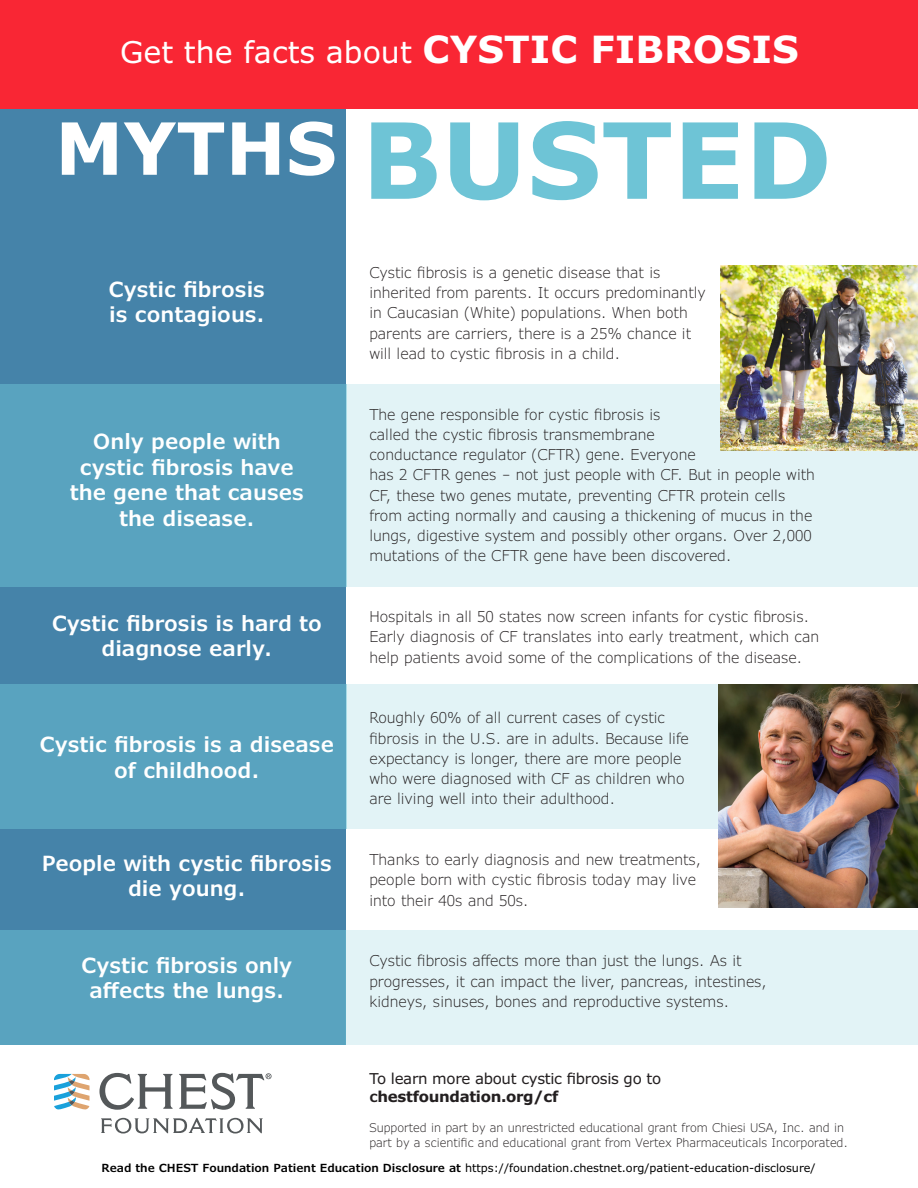
<style>
.page{position:relative;width:918px;height:1188px;background:#fff}
.page>*{position:absolute;margin:0;border:0;box-sizing:border-box;transform-origin:0 0}
.t1{font:700 105px "Verdana";color:#6ec4d6}
.t2{font:30.15px "Verdana Pro";color:#fff}
.Paragraph_Style_1{font:600 21px/25.5px "Verdana Pro";color:#fff;text-align:center}
.Paragraph_Style_1-2{font:300 15px/20.2px "Verdana Pro";color:#231f20}
.t3{font:15px "Verdana Pro";letter-spacing:-.02em;color:#231f20}
.t4{font:700 15px "Verdana Pro";letter-spacing:-.02em;color:#231f20}
.t5{font:300 12px/15px "Verdana Pro";color:#231f20}
.t6{font:11.25px "Verdana Pro";color:#000}
.s1{font-weight:700;font-size:37.65px}
.s2{font-weight:600}
</style>
<div class="page">
<div style="left:0;top:109px;width:346px;height:935px;background:#4583a9"></div>
<div style="left:346px;top:384px;width:572px;height:203px;background:#e2f3f6"></div>
<div style="left:0;top:384px;width:347px;height:203px;background:#59a3bf"></div>
<div style="left:346px;top:684px;width:572px;height:144px;background:#e2f3f6"></div>
<div style="left:0;top:684px;width:347px;height:144px;background:#59a3bf"></div>
<div style="left:346px;top:930px;width:572px;height:114px;background:#e2f3f6"></div>
<div style="left:0;top:930px;width:346px;height:114px;background:#59a3bf"></div>
<svg style="left:54px;top:1074px;width:36px;height:36px"></svg>
<svg style="left:99px;top:1073px;width:74px;height:37px"></svg>
<svg style="left:101px;top:1118px;width:162px;height:16px"></svg>
<svg style="left:179px;top:1073px;width:93px;height:37px"></svg>
<div style="left:0;top:0;width:918px;height:109px;background:#f92634"></div>
<img style="left:720px;top:266px;width:198px;height:184px">
<img style="left:718px;top:684px;width:200px;height:223px">
<p class="t2" style="left:120px;top:33px;width:680px">Get the facts about <span class="s1">CYSTIC FIBROSIS</span></p>
<p class="t1" style="left:55px;top:86px;width:778px"><sup>MYTHS</sup> BUSTED</p>
<p class="Paragraph_Style_1" style="left:109px;top:276px;width:158px">Cystic fibrosis</p>
<p class="Paragraph_Style_1" style="left:109px;top:302px;width:157px">is contagious.</p>
<p class="Paragraph_Style_1" style="left:93px;top:429px;width:189px">Only people with</p>
<p class="Paragraph_Style_1" style="left:80px;top:455px;width:215px">cystic fibrosis have</p>
<p class="Paragraph_Style_1" style="left:70px;top:480px;width:236px">the gene that causes</p>
<p class="Paragraph_Style_1" style="left:119px;top:506px;width:137px">the disease.</p>
<p class="Paragraph_Style_1" style="left:52px;top:611px;width:272px">Cystic fibrosis is hard to diagnose early.</p>
<p class="Paragraph_Style_1" style="left:40px;top:732px;width:296px">Cystic fibrosis is a disease of childhood.</p>
<p class="Paragraph_Style_1" style="left:42px;top:851px;width:292px">People with cystic fibrosis die young.</p>
<p class="Paragraph_Style_1" style="left:81px;top:953px;width:213px">Cystic fibrosis only</p>
<p class="Paragraph_Style_1" style="left:90px;top:978px;width:196px">affects the lungs.</p>
<p class="Paragraph_Style_1-2" style="left:369px;top:262px;width:338px">Cystic fibrosis is a genetic disease that is inherited from parents. It occurs predominantly in Caucasian (White) populations. When both parents are carriers, there is a 25% chance it will lead to cystic fibrosis in a child.</p>
<p class="Paragraph_Style_1-2" style="left:369px;top:404px;width:447px">The gene responsible for cystic fibrosis is<br>called the cystic fibrosis transmembrane<br>conductance regulator (CFTR) gene. Everyone<br>has 2 CFTR genes – not just people with CF. But in people with CF, these two genes mutate, preventing CFTR protein cells from acting normally and causing a thickening of mucus in the lungs, digestive system and possibly other organs. Over 2,000 mutations of the CFTR gene have been discovered.</p>
<p class="Paragraph_Style_1-2" style="left:369px;top:607px;width:451px">Hospitals in all 50 states now screen infants for cystic fibrosis.<br>Early diagnosis of CF translates into early treatment, which can help patients avoid some of the complications of the disease.</p>
<p class="Paragraph_Style_1-2" style="left:369px;top:708px;width:321px">Roughly 60% of all current cases of cystic fibrosis in the U.S. are in adults. Because life expectancy is longer, there are more people who were diagnosed with CF as children who are living well into their adulthood.</p>
<p class="Paragraph_Style_1-2" style="left:369px;top:850px;width:333px">Thanks to early diagnosis and new treatments, people born with cystic fibrosis today may live into their 40s and 50s.</p>
<p class="Paragraph_Style_1-2" style="left:369px;top:951px;width:399px">Cystic fibrosis affects more than just the lungs. As it progresses, it can impact the liver, pancreas, intestines, kidneys, sinuses, bones and reproductive systems.</p>
<p class="t3" style="left:369px;top:1069px;width:293px">To learn more about cystic fibrosis go to</p>
<p class="t4" style="left:369px;top:1087px;width:190px"><span class="s2">c</span>hestfoundation.org/cf</p>
<p class="t5" style="left:369px;top:1121px;width:480px">Supported in part by an unrestricted educational grant from Chiesi USA, Inc. and in part by a scientific and educational grant from Vertex Pharmaceuticals Incorporated.</p>
<p class="t6" style="left:102px;top:1161px;width:716px"><span class="s2">Read the CHEST Foundation Patient Education Disclosure at</span> https://foundation.chestnet.org/patient-education-disclosure/</p>
</div>
